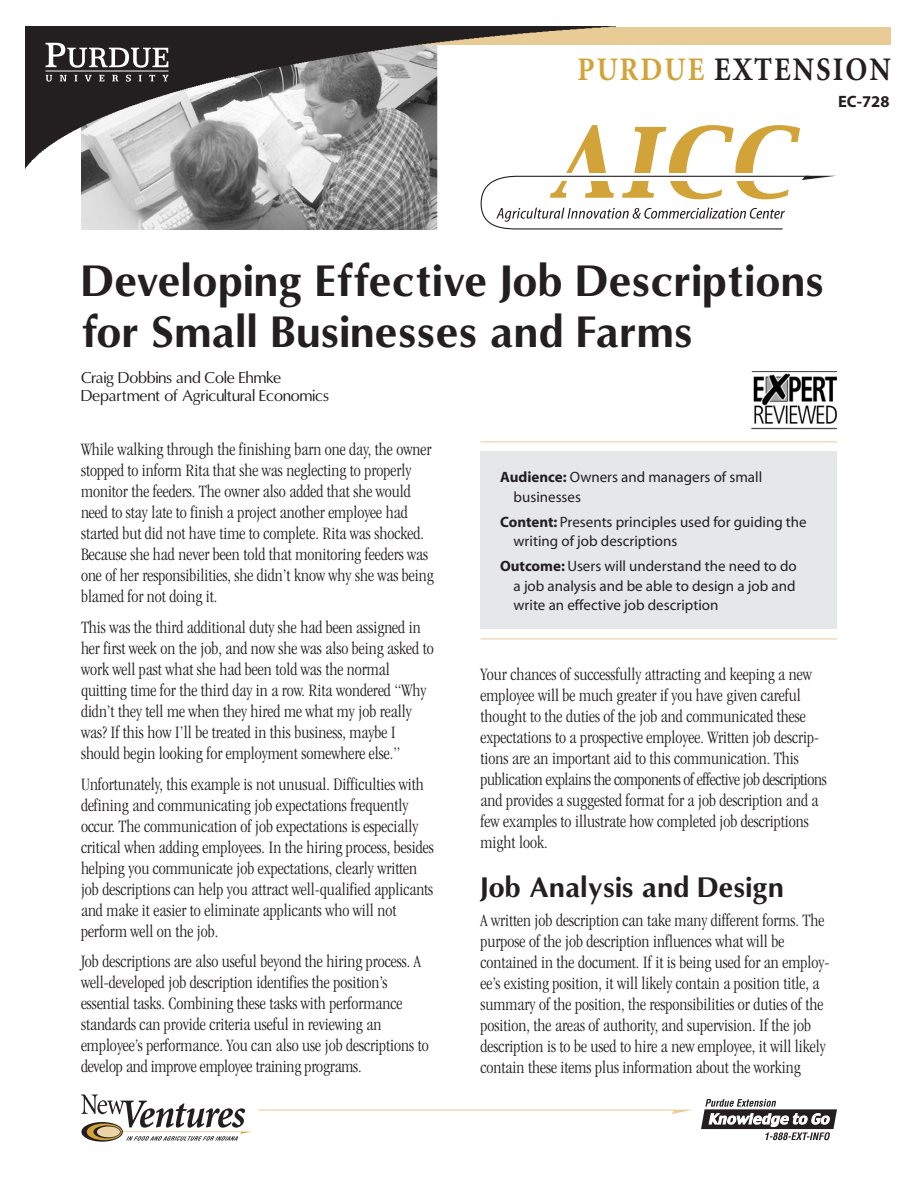
<style>
.page{position:relative;width:918px;height:1188px;background:#fff}
.page>*{position:absolute;margin:0;border:0;box-sizing:border-box;transform-origin:0 0}
.t1{font:700 42px/51px "Omni";color:#231f20}
.t2{font:700 33px "Minion";letter-spacing:.07em;color:#231f20;scale:.89 1}
.t3{font:700 27px "Omni";color:#231f20}
.t4{font:300 condensed 18px/21px "Garamond";color:#231f20}
.t5{font:700 16.5px "Myriad";color:#231f20}
.t6{font:15px/19.5px "Myriad";color:#231f20}
.t7{font:15px/18px "Omni";color:#231f20}
.s1{color:#d2a338}
.s2{font-weight:700}
</style>
<div class="page">
<img style="left:81px;top:171px;width:356px;height:59px">
<div style="left:221px;top:27px;width:670px;height:18px;background:#e8cb95"></div>
<img style="left:26px;top:27px;width:584px;height:144px">
<svg style="left:46px;top:43px;width:122px;height:25px"></svg>
<svg style="left:46px;top:75px;width:6px;height:7px"></svg>
<svg style="left:60px;top:75px;width:7px;height:6px"></svg>
<svg style="left:74px;top:75px;width:3px;height:6px"></svg>
<svg style="left:85px;top:75px;width:7px;height:6px"></svg>
<svg style="left:99px;top:75px;width:5px;height:6px"></svg>
<svg style="left:112px;top:75px;width:7px;height:6px"></svg>
<svg style="left:126px;top:75px;width:5px;height:7px"></svg>
<svg style="left:139px;top:75px;width:3px;height:6px"></svg>
<svg style="left:149px;top:75px;width:6px;height:6px"></svg>
<svg style="left:162px;top:75px;width:7px;height:6px"></svg>
<hr style="left:45px;top:71px;width:124px;height:1px;background:#fff">
<svg style="left:701px;top:1099px;width:136px;height:41px"></svg>
<svg style="left:81px;top:1095px;width:170px;height:47px"></svg>
<hr style="left:259px;top:1110px;width:416px;height:1px;background:#e8cb95">
<svg style="left:671px;top:1110px;width:20px;height:4px"></svg>
<svg style="left:481px;top:125px;width:355px;height:105px"></svg>
<img style="left:751px;top:371px;width:86px;height:59px">
<div style="left:481px;top:452px;width:356px;height:177px;background:#e6e7e9"></div>
<hr style="left:481px;top:441px;width:356px;height:1px;background:#e8cb95">
<hr style="left:481px;top:639px;width:356px;height:1px;background:#e8cb95">
<h2 class="t2" style="left:577px;top:53px;width:354px"><span class="s1">PURDUE</span> EXTENSION</h2>
<p class="t5" style="left:838px;top:93px;width:53px">EC-728</p>
<h1 class="t1" style="left:81px;top:255px;width:745px">Developing Effective Job Descriptions for Small Businesses and Farms</h1>
<p class="t7" style="left:81px;top:369px;width:250px">Craig Dobbins and Cole Ehmke<br>Department of Agricultural Economics</p>
<p class="t4" style="left:81px;top:439px;width:354px">While walking through the finishing barn one day, the owner stopped to inform Rita that she was neglecting to properly monitor the feeders. The owner also added that she would need to stay late to finish a project another employee had started but did not have time to complete. Rita was shocked.<br>Because she had never been told that monitoring feeders was one of her responsibilities, she didn’t know why she was being blamed for not doing it.</p>
<p class="t4" style="left:81px;top:617px;width:354px">This was the third additional duty she had been assigned in her first week on the job, and now she was also being asked to work well past what she had been told was the normal quitting time for the third day in a row. Rita wondered “Why didn’t they tell me when they hired me what my job really was? If this how I’ll be treated in this business, maybe I should begin looking for employment somewhere else.”</p>
<p class="t4" style="left:81px;top:774px;width:354px">Unfortunately, this example is not unusual. Difficulties with defining and communicating job expectations frequently occur. The communication of job expectations is especially critical when adding employees. In the hiring process, besides helping you communicate job expectations, clearly written job descriptions can help you attract well-qualified applicants and make it easier to eliminate applicants who will not perform well on the job.</p>
<p class="t4" style="left:81px;top:951px;width:349px">Job descriptions are also useful beyond the hiring process. A well-developed job description identifies the position’s essential tasks. Combining these tasks with performance standards can provide criteria useful in reviewing an employee’s performance. You can also use job descriptions to develop and improve employee training programs.</p>
<p class="t6" style="left:514px;top:468px;width:250px;text-indent:-14px"><span class="s2">Audience:</span> Owners and managers of small businesses</p>
<p class="t6" style="left:514px;top:513px;width:295px;text-indent:-13px"><span class="s2">Content:</span> Presents principles used for guiding the writing of job descriptions</p>
<p class="t6" style="left:514px;top:557px;width:285px;text-align:justify;text-indent:-13px"><span class="s2">Outcome:</span> Users will understand the need to do a job analysis and be able to design a job and write an effective job description</p>
<p class="t4" style="left:481px;top:664px;width:348px">Your chances of successfully attracting and keeping a new employee will be much greater if you have given careful thought to the duties of the job and communicated these expectations to a prospective employee. Written job descrip&shy;tions are an important aid to this communication. This publication explains the components of effective job descriptions and provides a suggested format for a job description and a few examples to illustrate how completed job descriptions might look.</p>
<h3 class="t3" style="left:481px;top:870px;width:305px">Job Analysis and Design</h3>
<p class="t4" style="left:481px;top:910px;width:350px">A written job description can take many different forms. The purpose of the job description influences what will be contained in the document. If it is being used for an employ&shy;ee’s existing position, it will likely contain a position title, a summary of the position, the responsibilities or duties of the position, the areas of authority, and supervision. If the job description is to be used to hire a new employee, it will likely contain these items plus information about the working</p>
</div>
